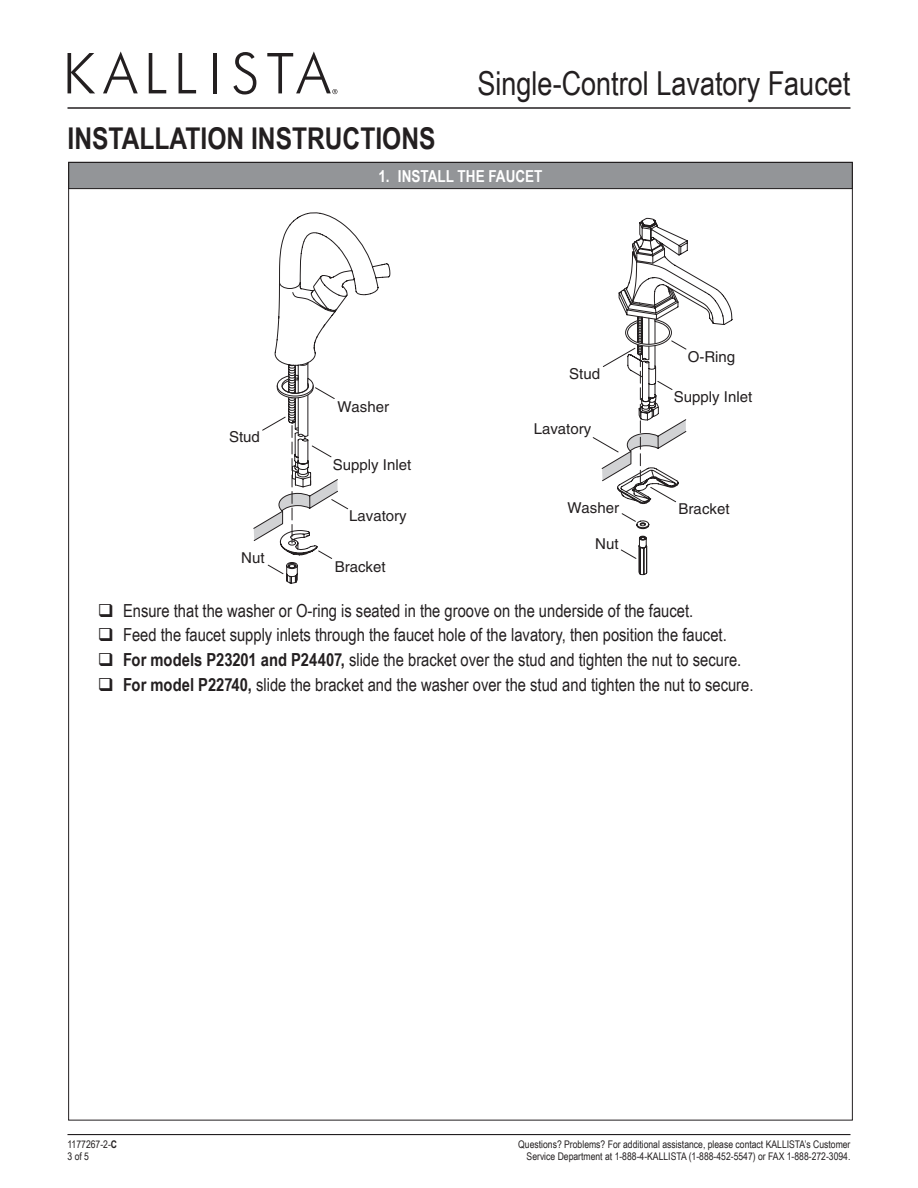
<style>
.page{position:relative;width:918px;height:1188px;background:#fff}
.page>*{position:absolute;margin:0;border:0;box-sizing:border-box;transform-origin:0 0}
.t1{font:33px "Arial Narrow";color:#231f20}
.t2{font:700 30px "Arial Narrow";color:#231f20}
.t3{font:18px/24.9px "Arial Narrow";color:#231f20}
.t4{font:700 16.5px "Arial Narrow";color:#fff}
.t5{font:15px "Helvetica";color:#231f20}
.t6{font:10.5px/12.6px "Arial Narrow";color:#231f20}
.s1{font-weight:700}
</style>
<div class="page">
<svg style="left:68px;top:53px;width:27px;height:40px"></svg>
<svg style="left:103px;top:51px;width:35px;height:42px"></svg>
<svg style="left:149px;top:53px;width:17px;height:40px"></svg>
<svg style="left:179px;top:53px;width:17px;height:40px"></svg>
<hr style="left:213px;top:53px;width:4px;height:40px;background:#231f20">
<svg style="left:233px;top:52px;width:23px;height:42px"></svg>
<svg style="left:267px;top:51px;width:70px;height:43px"></svg>
<hr style="left:68px;top:107px;width:782px;height:2px;background:#231f20">
<hr style="left:68px;top:1134px;width:782px;height:1px;background:#231f20">
<div style="left:69px;top:162px;width:783px;height:27px;background:#939598"></div>
<div style="left:68px;top:162px;width:785px;height:27px;border:1px solid #231f20"></div>
<svg style="left:274px;top:212px;width:117px;height:150px"></svg>
<svg style="left:303px;top:232px;width:37px;height:17px"></svg>
<svg style="left:253px;top:362px;width:96px;height:222px"></svg>
<svg style="left:592px;top:218px;width:141px;height:357px"></svg>
<h2 class="t2" style="left:68px;top:115px;width:370px">INSTALLATION INSTRUCTIONS</h2>
<h1 class="t1" style="left:477px;top:59px;width:369px">Single-Control Lavatory Faucet</h1>
<p class="t5" style="left:229px;top:428px;width:32px">Stud</p>
<p class="t5" style="left:241px;top:549px;width:25px">Nut</p>
<p class="t4" style="left:378px;top:164px;width:166px">1. INSTALL THE FAUCET</p>
<p class="t5" style="left:337px;top:398px;width:53px">Washer</p>
<p class="t5" style="left:333px;top:456px;width:80px">Supply Inlet</p>
<p class="t5" style="left:349px;top:507px;width:59px">Lavatory</p>
<p class="t5" style="left:335px;top:558px;width:52px">Bracket</p>
<p class="t5" style="left:569px;top:365px;width:32px">Stud</p>
<p class="t5" style="left:534px;top:420px;width:59px">Lavatory</p>
<p class="t5" style="left:567px;top:499px;width:53px">Washer</p>
<p class="t5" style="left:595px;top:535px;width:25px">Nut</p>
<p class="t5" style="left:688px;top:348px;width:49px">O-Ring</p>
<p class="t5" style="left:674px;top:389px;width:80px">Supply Inlet</p>
<p class="t5" style="left:679px;top:500px;width:52px">Bracket</p>
<p class="t3" style="left:123px;top:597px;width:632px">Ensure that the washer or O-ring is seated in the groove on the underside of the faucet.<br>Feed the faucet supply inlets through the faucet hole of the lavatory, then position the faucet.<br><span class="s1">For models P23201 and P24407,</span> slide the bracket over the stud and tighten the nut to secure.<br><span class="s1">For model P22740,</span> slide the bracket and the washer over the stud and tighten the nut to secure.</p>
<p class="t6" style="left:68px;top:1137px;width:51px">1177267-2-<span class="s1">C<br></span>3 of 5</p>
<p class="t6" style="left:518px;top:1137px;width:334px;text-align:right">Questions? Problems? For additional assistance, please contact KALLISTA’s Customer<br>Service Department at 1-888-4-KALLISTA (1-888-452-5547) or FAX 1-888-272-3094.</p>
</div>
